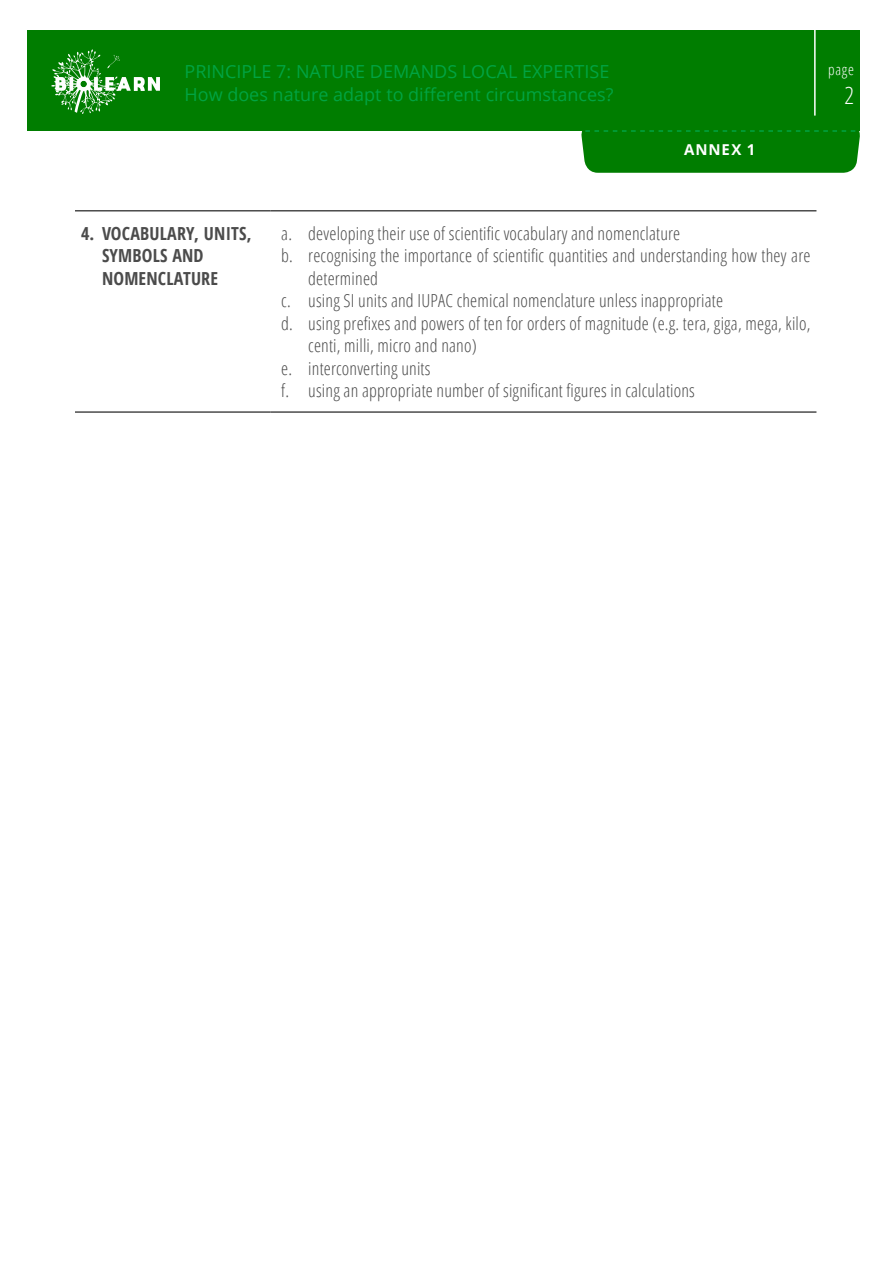
<style>
.page{position:relative;width:893px;height:1263px;background:#fff}
.page>*{position:absolute;margin:0;border:0;box-sizing:border-box;transform-origin:0 0}
.t1{font:300 condensed 24px "Open Sans";color:#fff}
.t2{font:300 condensed 18px "Open Sans";letter-spacing:.01em;color:#4b4b4b}
.t3{font:18px/22.5px "Open Sans";color:#00a443}
.t4{font:700 condensed 18px/22.5px "Open Sans";letter-spacing:.01em;color:#4b4b4b}
.t5{font:700 15px "Open Sans";letter-spacing:.065em;color:#fff}
.t6{font:300 condensed 15px "Open Sans";color:#fff}
</style>
<div class="page">
<div style="left:27px;top:30px;width:833px;height:100px;background:#007d00"></div>
<svg style="left:51px;top:49px;width:109px;height:65px"></svg>
<hr style="left:814px;top:30px;width:2px;height:86px;background:#fff">
<svg style="left:580px;top:130px;width:280px;height:43px;background:#078108"></svg>
<hr style="left:75px;top:210px;width:196px;height:1px;background:#4b4b4b">
<hr style="left:271px;top:210px;width:545px;height:1px;background:#4b4b4b">
<hr style="left:75px;top:411px;width:196px;height:2px;background:#4b4b4b">
<hr style="left:271px;top:411px;width:545px;height:2px;background:#4b4b4b">
<p class="t3" style="left:184px;top:60px;width:430px">PRINCIPLE 7: NATURE DEMANDS LOCAL EXPERTISE<br>How does nature adapt to different circumstances?</p>
<p class="t5" style="left:684px;top:138px;width:73px">ANNEX 1</p>
<p class="t6" style="left:828px;top:59px;width:27px">page</p>
<h1 class="t1" style="left:844px;top:79px;width:11px">2</h1>
<p class="t4" style="left:102px;top:221px;width:151px;text-indent:-21px">4. VOCABULARY, UNITS,<br>SYMBOLS AND<br>NOMENCLATURE</p>
<p class="t2" style="left:281px;top:221px;width:401px">a. developing their use of scientific vocabulary and nomenclature</p>
<p class="t2" style="left:281px;top:243px;width:531px">b. recognising the importance of scientific quantities and understanding how they are</p>
<p class="t2" style="left:308px;top:266px;width:71px">determined</p>
<p class="t2" style="left:281px;top:288px;width:443px">c. using SI units and IUPAC chemical nomenclature unless inappropriate</p>
<p class="t2" style="left:281px;top:311px;width:531px">d. using prefixes and powers of ten for orders of magnitude (e.g. tera, giga, mega, kilo,</p>
<p class="t2" style="left:308px;top:333px;width:170px">centi, milli, micro and nano)</p>
<p class="t2" style="left:281px;top:356px;width:151px">e. interconverting units</p>
<p class="t2" style="left:281px;top:378px;width:415px">f. using an appropriate number of significant figures in calculations</p>
</div>
